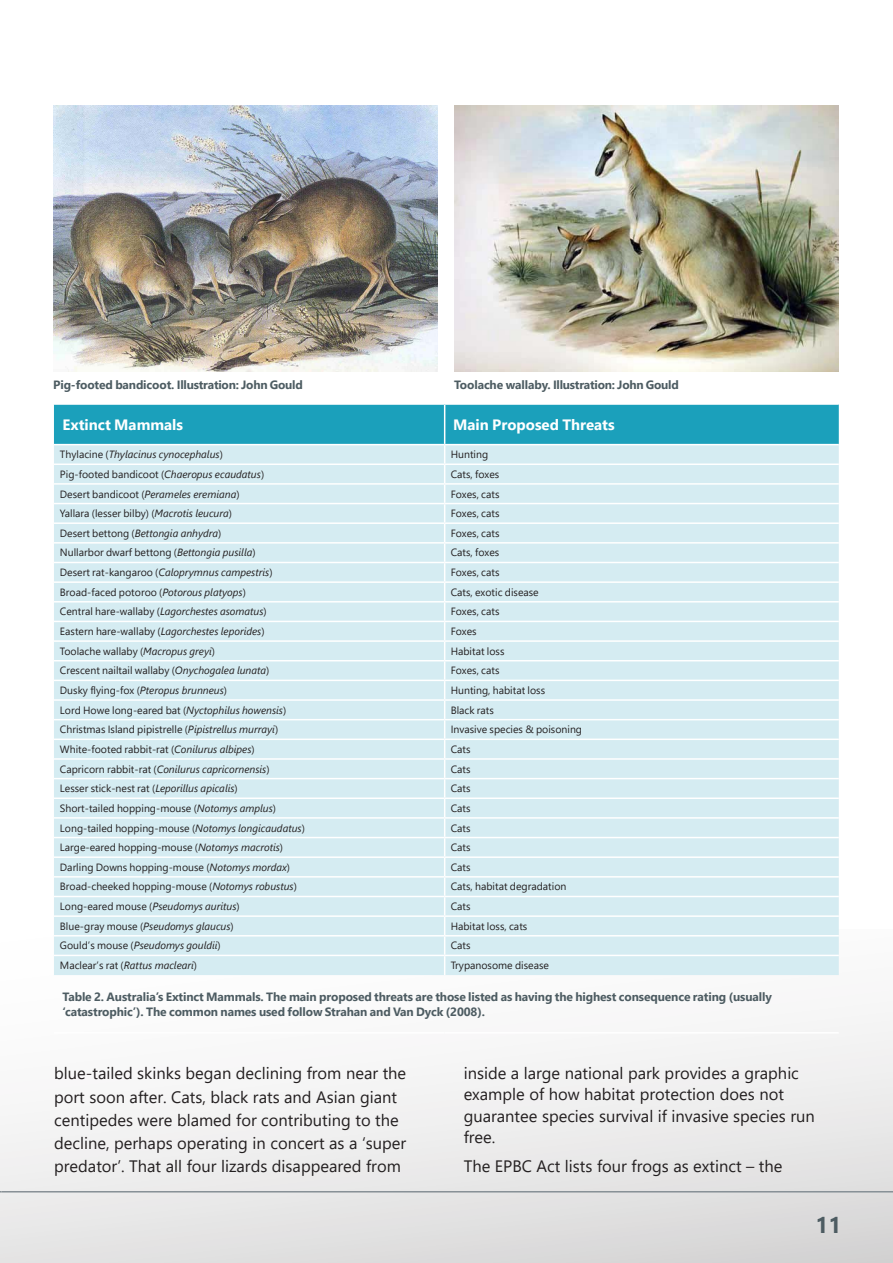
<style>
.page{position:relative;width:893px;height:1263px;background:#fff}
.page>*{position:absolute;margin:0;border:0;box-sizing:border-box;transform-origin:0 0}
.t1{font:700 22.5px "Segoe UI";color:#4d5c62}
.t2{font:16.5px/23.2px "Segoe UI";color:#231f20}
.intro{font:700 15px "Segoe UI";color:#fff}
.t3{font:700 12px/15px "Segoe UI";letter-spacing:-.01em;color:#4d5c62}
.intro-2{font:10.5px "Segoe UI";color:#231f20}
.intro-3{font:italic 10.5px "Segoe UI";color:#231f20}
.s1{font-style:normal}
.s2{font-style:italic}
</style>
<div class="page">
<div style="left:0;top:929px;width:893px;height:334px;background:linear-gradient(to bottom,#fff,#dfdedf)"></div>
<hr style="left:2px;top:1191px;width:891px;height:1px;background:#879096">
<svg style="left:54px;top:405px;width:785px;height:570px;background:#cbe8ef"></svg>
<hr style="left:54px;top:1032px;width:391px;height:1px;background:#fff">
<hr style="left:445px;top:1032px;width:394px;height:1px;background:#fff">
<hr style="left:444px;top:405px;width:1px;height:39px;background:#fff">
<img style="left:53px;top:105px;width:385px;height:266px">
<img style="left:454px;top:105px;width:385px;height:266px">
<p class="t3" style="left:53px;top:377px;width:251px">Pig-footed bandicoot. Illustration: John Gould</p>
<p class="t3" style="left:454px;top:377px;width:226px">Toolache wallaby. Illustration: John Gould</p>
<p class="intro" style="left:62px;top:412px;width:122px">Extinct Mammals</p>
<p class="intro" style="left:453px;top:412px;width:163px">Main Proposed Threats</p>
<p class="intro-3" style="left:60px;top:446px;width:164px"><span class="s1">Thylacine (</span>Thylacinus cynocephalus<span class="s1">)</span></p>
<p class="intro-2" style="left:451px;top:446px;width:39px">Hunting</p>
<p class="intro-2" style="left:60px;top:466px;width:206px">Pig-footed bandicoot (<span class="s2">Chaeropus ecaudatus</span>)</p>
<p class="intro-2" style="left:451px;top:466px;width:50px">Cats, foxes</p>
<p class="intro-2" style="left:60px;top:485px;width:181px">Desert bandicoot (<span class="s2">Perameles eremiana</span>)</p>
<p class="intro-2" style="left:451px;top:485px;width:50px">Foxes, cats</p>
<p class="intro-2" style="left:60px;top:505px;width:174px">Yallara (lesser bilby) (<span class="s2">Macrotis leucura</span>)</p>
<p class="intro-2" style="left:451px;top:505px;width:50px">Foxes, cats</p>
<p class="intro-3" style="left:60px;top:525px;width:163px"><span class="s1">Desert bettong (</span>Bettongia anhydra<span class="s1">)</span></p>
<p class="intro-2" style="left:451px;top:525px;width:50px">Foxes, cats</p>
<p class="intro-2" style="left:60px;top:544px;width:197px">Nullarbor dwarf bettong (<span class="s2">Bettongia pusilla</span>)</p>
<p class="intro-2" style="left:451px;top:544px;width:50px">Cats, foxes</p>
<p class="intro-3" style="left:60px;top:564px;width:214px"><span class="s1">Desert rat-kangaroo (</span>Caloprymnus campestris<span class="s1">)</span></p>
<p class="intro-2" style="left:451px;top:564px;width:50px">Foxes, cats</p>
<p class="intro-2" style="left:60px;top:584px;width:187px">Broad-faced potoroo (<span class="s2">Potorous platyops</span>)</p>
<p class="intro-2" style="left:451px;top:584px;width:90px">Cats, exotic disease</p>
<p class="intro-2" style="left:60px;top:603px;width:208px">Central hare-wallaby (<span class="s2">Lagorchestes asomatus</span>)</p>
<p class="intro-2" style="left:451px;top:603px;width:50px">Foxes, cats</p>
<p class="intro-2" style="left:60px;top:623px;width:206px">Eastern hare-wallaby (<span class="s2">Lagorchestes leporides</span>)</p>
<p class="intro-2" style="left:451px;top:623px;width:28px">Foxes</p>
<p class="intro-2" style="left:60px;top:642px;width:157px">Toolache wallaby (<span class="s2">Macropus greyi</span>)</p>
<p class="intro-2" style="left:451px;top:642px;width:55px">Habitat loss</p>
<p class="intro-2" style="left:60px;top:662px;width:211px">Crescent nailtail wallaby (<span class="s2">Onychogalea lunata</span>)</p>
<p class="intro-2" style="left:451px;top:662px;width:50px">Foxes, cats</p>
<p class="intro-2" style="left:60px;top:682px;width:169px">Dusky flying-fox (<span class="s2">Pteropus brunneus</span>)</p>
<p class="intro-2" style="left:451px;top:682px;width:96px">Hunting, habitat loss</p>
<p class="intro-2" style="left:60px;top:701px;width:228px">Lord Howe long-eared bat (<span class="s2">Nyctophilus howensis</span>)</p>
<p class="intro-2" style="left:451px;top:701px;width:45px">Black rats</p>
<p class="intro-2" style="left:60px;top:721px;width:220px">Christmas Island pipistrelle (<span class="s2">Pipistrellus murrayi</span>)</p>
<p class="intro-2" style="left:451px;top:721px;width:133px">Invasive species &amp; poisoning</p>
<p class="intro-2" style="left:60px;top:741px;width:196px">White-footed rabbit-rat (<span class="s2">Conilurus albipes</span>)</p>
<p class="intro-2" style="left:451px;top:741px;width:21px">Cats</p>
<p class="intro-3" style="left:60px;top:760px;width:211px"><span class="s1">Capricorn rabbit-rat (</span>Conilurus capricornensis<span class="s1">)</span></p>
<p class="intro-2" style="left:451px;top:760px;width:21px">Cats</p>
<p class="intro-2" style="left:60px;top:780px;width:179px">Lesser stick-nest rat (<span class="s2">Leporillus apicalis</span>)</p>
<p class="intro-2" style="left:451px;top:780px;width:21px">Cats</p>
<p class="intro-2" style="left:60px;top:800px;width:218px">Short-tailed hopping-mouse (<span class="s2">Notomys amplus</span>)</p>
<p class="intro-2" style="left:451px;top:800px;width:21px">Cats</p>
<p class="intro-2" style="left:60px;top:819px;width:246px">Long-tailed hopping-mouse (<span class="s2">Notomys longicaudatus</span>)</p>
<p class="intro-2" style="left:451px;top:819px;width:21px">Cats</p>
<p class="intro-2" style="left:60px;top:839px;width:225px">Large-eared hopping-mouse (<span class="s2">Notomys macrotis</span>)</p>
<p class="intro-2" style="left:451px;top:839px;width:21px">Cats</p>
<p class="intro-2" style="left:60px;top:859px;width:232px">Darling Downs hopping-mouse (<span class="s2">Notomys mordax</span>)</p>
<p class="intro-2" style="left:451px;top:859px;width:21px">Cats</p>
<p class="intro-2" style="left:60px;top:878px;width:238px">Broad-cheeked hopping-mouse (<span class="s2">Notomys robustus</span>)</p>
<p class="intro-2" style="left:451px;top:878px;width:117px">Cats, habitat degradation</p>
<p class="intro-2" style="left:60px;top:898px;width:181px">Long-eared mouse (<span class="s2">Pseudomys auritus</span>)</p>
<p class="intro-2" style="left:451px;top:898px;width:21px">Cats</p>
<p class="intro-2" style="left:60px;top:917px;width:175px">Blue-gray mouse (<span class="s2">Pseudomys glaucus</span>)</p>
<p class="intro-2" style="left:451px;top:917px;width:78px">Habitat loss, cats</p>
<p class="intro-3" style="left:60px;top:937px;width:162px"><span class="s1">Gould’s mouse (</span>Pseudomys gouldii<span class="s1">)</span></p>
<p class="intro-2" style="left:451px;top:937px;width:21px">Cats</p>
<p class="intro-2" style="left:60px;top:957px;width:139px">Maclear’s rat (<span class="s2">Rattus macleari</span>)</p>
<p class="intro-2" style="left:451px;top:957px;width:100px">Trypanosome disease</p>
<p class="t3" style="left:62px;top:989px;width:711px">Table 2. Australia’s Extinct Mammals. The main proposed threats are those listed as having the highest consequence rating (usually ‘catastrophic’). The common names used follow Strahan and Van Dyck (2008).</p>
<p class="t2" style="left:54px;top:1061px;width:354px">blue-tailed skinks began declining from near the port soon after. Cats, black rats and Asian giant centipedes were blamed for contributing to the decline, perhaps operating in concert as a ‘super predator’. That all four lizards disappeared from</p>
<p class="t2" style="left:464px;top:1063px;width:353px;line-height:21.1px">inside a large national park provides a graphic example of how habitat protection does not guarantee species survival if invasive species run free.</p>
<p class="t2" style="left:464px;top:1154px;width:320px">The EPBC Act lists four frogs as extinct – the</p>
<h1 class="t1" style="left:816px;top:1207px;width:27px">11</h1>
</div>
